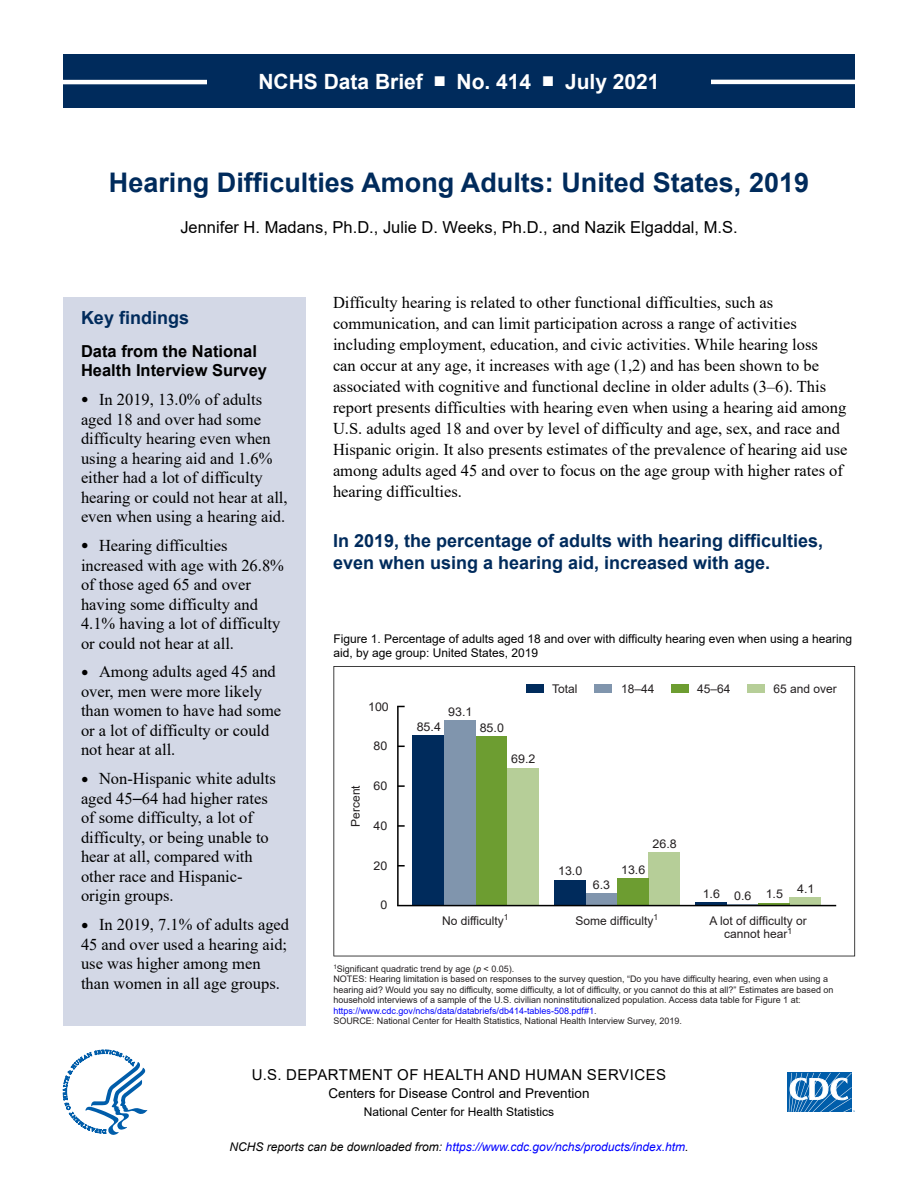
<style>
.page{position:relative;width:918px;height:1188px;background:#fff}
.page>*{position:absolute;margin:0;border:0;box-sizing:border-box;transform-origin:0 0}
.H1_Title{font:700 27px "Arial";color:#002b5c}
.H1_Header_P1{font:700 21px "Arial";color:#fff}
.H2_KFtitle{font:700 18px/22.5px "Arial";color:#002b5c}
.P_Basic_Paragraph{font:16.5px/19.5px "Times New Roman";color:#000}
.P_Byline{font:16.5px "Arial";color:#000}
.H3_KFsubtitle{font:700 16.5px/19.5px "Arial";color:#000}
.H1_Footer{font:15px "Arial";letter-spacing:.035em;color:#000}
.H1_Footer-2{font:13.5px "Arial";color:#000}
.H1_Footer-3{font:12px/13.5px "Arial";color:#000}
.t1{font:12px/13.5px "Arial";color:#231f20;text-align:center}
.t2{font:italic 12px "Arial";color:#00f}
.t3{font:12px "Arial";color:#231f20;scale:1.04 1}
.t4{font:9px/10.5px "Arial";color:#231f20}
.s1{font-size:12.3px}
.s2{font-family:"Helvetica LT Std"}
.s3{font-style:italic}
.s4{color:#00f}
.s5{color:#000}
</style>
<div class="page">
<svg style="left:787px;top:1072px;width:65px;height:1px"></svg>
<div style="left:787px;top:1073px;width:64px;height:39px;background:#005daa"></div>
<svg style="left:789px;top:1073px;width:66px;height:39px"></svg>
<svg style="left:63px;top:1050px;width:84px;height:85px"></svg>
<div style="left:63px;top:54px;width:792px;height:54px;background:#002b5c"></div>
<hr style="left:63px;top:80px;width:144px;height:4px;background:#fff">
<hr style="left:711px;top:80px;width:144px;height:4px;background:#fff">
<svg style="left:333px;top:666px;width:522px;height:290px"></svg>
<div style="left:747px;top:684px;width:18px;height:9px;background:#b6ce98"></div>
<div style="left:671px;top:684px;width:18px;height:9px;background:#6d9d31"></div>
<div style="left:594px;top:684px;width:18px;height:9px;background:#8095ad"></div>
<div style="left:526px;top:684px;width:18px;height:9px;background:#002b5c"></div>
<hr style="left:397px;top:706px;width:2px;height:200px;background:#000">
<svg style="left:398px;top:865px;width:7px;height:2px"></svg>
<svg style="left:398px;top:825px;width:7px;height:2px"></svg>
<svg style="left:398px;top:785px;width:7px;height:2px"></svg>
<div style="left:507px;top:768px;width:31px;height:138px;background:#b6ce98"></div>
<div style="left:475px;top:736px;width:32px;height:170px;background:#6d9d31"></div>
<div style="left:444px;top:720px;width:31px;height:186px;background:#8095ad"></div>
<div style="left:412px;top:736px;width:32px;height:170px;background:#002b5c"></div>
<div style="left:648px;top:852px;width:32px;height:54px;background:#b6ce98"></div>
<div style="left:617px;top:879px;width:31px;height:27px;background:#6d9d31"></div>
<div style="left:585px;top:893px;width:32px;height:13px;background:#8095ad"></div>
<div style="left:554px;top:880px;width:31px;height:26px;background:#002b5c"></div>
<div style="left:790px;top:897px;width:31px;height:9px;background:#b6ce98"></div>
<hr style="left:758px;top:903px;width:32px;height:3px;background:#6d9d31">
<hr style="left:727px;top:904px;width:31px;height:2px;background:#8095ad">
<svg style="left:695px;top:902px;width:32px;height:3px"></svg>
<hr style="left:398px;top:905px;width:437px;height:1px;background:#000">
<div style="left:63px;top:297px;width:243px;height:729px;background:#d3d8e6"></div>
<h1 class="H1_Header_P1" style="left:258px;top:66px;width:403px">NCHS Data Brief ■ No. 414 ■ July 2021</h1>
<h1 class="H1_Title" style="left:109px;top:163px;width:702px">Hearing Difficulties Among Adults: United States, 2019</h1>
<p class="P_Byline" style="left:180px;top:216px;width:559px">Jennifer H. Madans, Ph.D., Julie D. Weeks, Ph.D., and Nazik Elgaddal, M.S.</p>
<h2 class="H2_KFtitle" style="left:81px;top:306px;width:110px">Key findings</h2>
<h3 class="H3_KFsubtitle" style="left:81px;top:341px;width:188px">Data from the National<br>Health Interview Survey</h3>
<p class="P_Basic_Paragraph" style="left:81px;top:389px;width:208px"><span class="s1">●</span> In 2019, 13.0% of adults aged 18 and over had some difficulty hearing even when using a hearing aid and 1.6% either had a lot of difficulty hearing or could not hear at all, even when using a hearing aid.</p>
<p class="P_Basic_Paragraph" style="left:81px;top:535px;width:204px"><span class="s1">●</span> Hearing difficulties increased with age with 26.8% of those aged 65 and over having some difficulty and<br>4.1% having a lot of difficulty or could not hear at all.</p>
<p class="P_Basic_Paragraph" style="left:81px;top:662px;width:202px"><span class="s1">●</span> Among adults aged 45 and over, men were more likely than women to have had some or a lot of difficulty or could not hear at all.</p>
<p class="P_Basic_Paragraph" style="left:81px;top:769px;width:196px"><span class="s1">●</span> Non-Hispanic white adults aged 45<span class="s2">–</span>64 had higher rates of some difficulty, a lot of difficulty, or being unable to hear at all, compared with other race and Hispanic&shy;origin groups.</p>
<p class="P_Basic_Paragraph" style="left:81px;top:915px;width:210px"><span class="s1">●</span> In 2019, 7.1% of adults aged<br>45 and over used a hearing aid; use was higher among men than women in all age groups.</p>
<p class="P_Basic_Paragraph" style="left:333px;top:292px;width:516px;line-height:21px">Difficulty hearing is related to other functional difficulties, such as communication, and can limit participation across a range of activities including employment, education, and civic activities. While hearing loss<br>can occur at any age, it increases with age (1,2) and has been shown to be associated with cognitive and functional decline in older adults (3–6). This report presents difficulties with hearing even when using a hearing aid among U.S. adults aged 18 and over by level of difficulty and age, sex, and race and Hispanic origin. It also presents estimates of the prevalence of hearing aid use among adults aged 45 and over to focus on the age group with higher rates of hearing difficulties.</p>
<h2 class="H2_KFtitle" style="left:333px;top:530px;width:492px">In 2019, the percentage of adults with hearing difficulties, even when using a hearing aid, increased with age.</h2>
<p class="H1_Footer-3" style="left:333px;top:632px;width:520px">Figure 1. Percentage of adults aged 18 and over with difficulty hearing even when using a hearing aid, by age group: United States, 2019</p>
<p class="t1" style="left:349px;top:827px;width:43px;rotate:-90deg">Percent</p>
<p class="t3" style="left:368px;top:698px;width:21px">100</p>
<p class="t3" style="left:374px;top:738px;width:15px">80</p>
<p class="t3" style="left:374px;top:777px;width:15px">60</p>
<p class="t3" style="left:374px;top:817px;width:15px">40</p>
<p class="t3" style="left:374px;top:857px;width:15px">20</p>
<p class="t3" style="left:380px;top:897px;width:8px">0</p>
<p class="t3" style="left:417px;top:719px;width:25px">85.4</p>
<p class="t3" style="left:448px;top:703px;width:25px">93.1</p>
<p class="t3" style="left:480px;top:720px;width:25px">85.0</p>
<p class="t3" style="left:511px;top:751px;width:25px">69.2</p>
<p class="t1" style="left:552px;top:682px;width:27px">Total</p>
<p class="t1" style="left:621px;top:682px;width:35px">18–44</p>
<p class="t1" style="left:697px;top:682px;width:35px">45–64</p>
<p class="t1" style="left:774px;top:682px;width:65px">65 and over</p>
<p class="t3" style="left:558px;top:863px;width:25px">13.0</p>
<p class="t3" style="left:593px;top:876px;width:18px">6.3</p>
<p class="t3" style="left:621px;top:862px;width:25px">13.6</p>
<p class="t3" style="left:653px;top:835px;width:25px">26.8</p>
<p class="t3" style="left:703px;top:886px;width:109px">1.6 0.6 1.5 4.1</p>
<p class="t1" style="left:442px;top:913px;width:68px">No difficulty<sup>1</sup></p>
<p class="t1" style="left:576px;top:913px;width:84px">Some difficulty<sup>1</sup></p>
<p class="t1" style="left:710px;top:913px;width:99px">A lot of difficulty or cannot hear<sup>1</sup></p>
<p class="t4" style="left:333px;top:963px;width:502px"><sup>1</sup>Significant quadratic trend by age (<span class="s3">p</span> &lt; 0.05).<br>NOTES: Hearing limitation is based on responses to the survey question, “Do you have difficulty hearing, even when using a hearing aid? Would you say no difficulty, some difficulty, a lot of difficulty, or you cannot do this at all?” Estimates are based on household interviews of a sample of the U.S. civilian noninstitutionalized population. Access data table for Figure 1 at: <span class="s4">https://www.cdc.gov/nchs/data/databriefs/db414-tables-508.pdf#1</span>.<br>SOURCE: National Center for Health Statistics, National Health Interview Survey, 2019.</p>
<h1 class="H1_Footer" style="left:252px;top:1064px;width:416px">U.S. DEPARTMENT OF HEALTH AND HUMAN SERVICES</h1>
<h1 class="H1_Footer-2" style="left:328px;top:1084px;width:263px">Centers for Disease Control and Prevention</h1>
<h1 class="H1_Footer-3" style="left:364px;top:1105px;width:192px">National Center for Health Statistics</h1>
<p class="t2" style="left:230px;top:1139px;width:460px"><span class="s5">NCHS reports can be downloaded from:</span> https://www.cdc.gov/nchs/products/index.htm<span class="s5">.</span></p>
</div>
